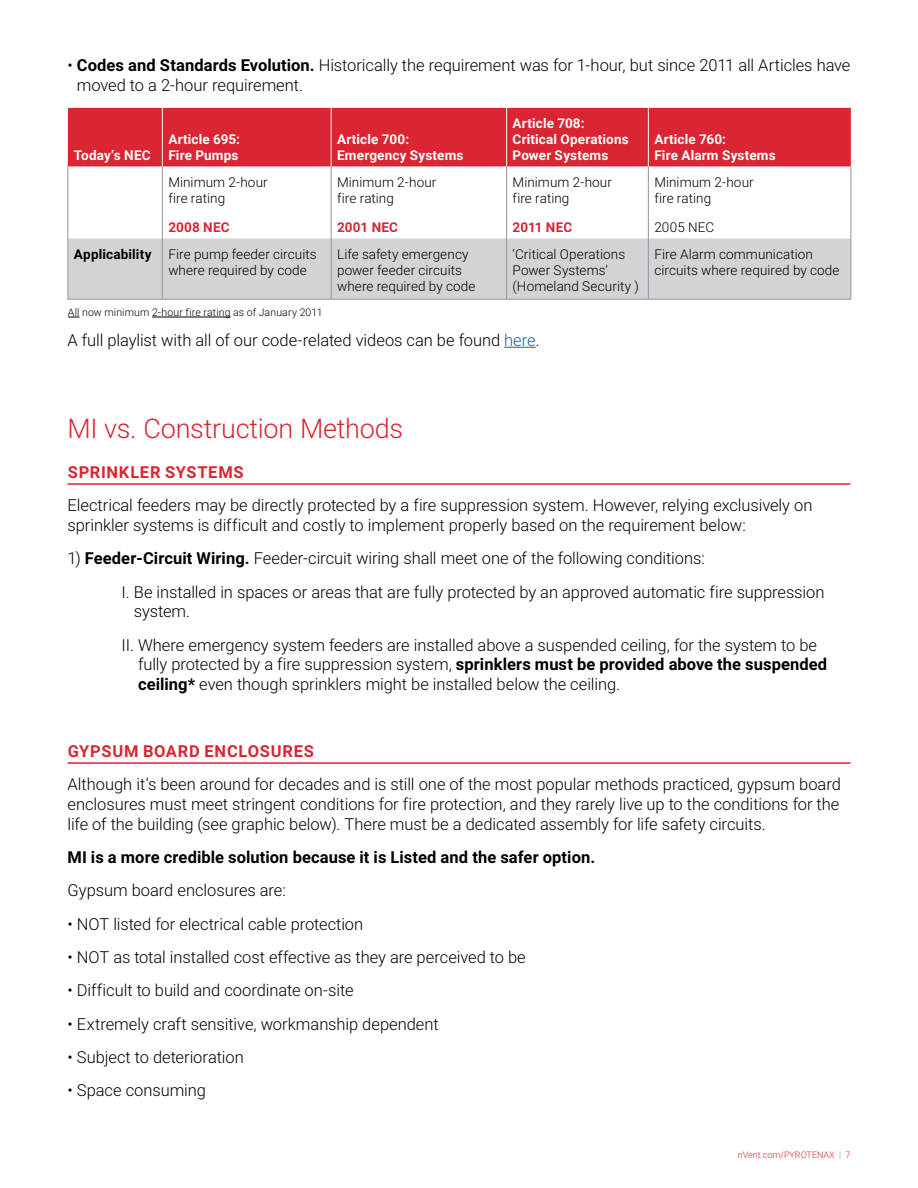
<style>
.page{position:relative;width:918px;height:1188px;background:#fff}
.page>*{position:absolute;margin:0;border:0;box-sizing:border-box;transform-origin:0 0}
.t1{font:300 27px "Roboto";letter-spacing:-.01em;color:#d92632}
.t2{font:300 16.5px/19.8px "Roboto";letter-spacing:-.005em;color:#000}
.t3{font:700 16.5px "Roboto";letter-spacing:.005em;color:#000}
.t4{font:700 16.5px "Roboto";letter-spacing:.045em;color:#d92632}
.t5{font:300 13.5px/16.2px "Roboto";letter-spacing:.005em;color:#000}
.t6{font:700 13.5px/16.2px "Roboto";letter-spacing:.01em;color:#fff}
.t7{font:700 13.5px "Roboto";letter-spacing:.01em;color:#d92632}
.t8{font:700 13.5px "Roboto";letter-spacing:.01em;color:#000}
.t9{font:300 10.5px "Roboto";letter-spacing:.015em;color:#000}
.t10{font:300 9px "Roboto";color:#d92632}
.s1{font-weight:700}
.s2{color:#215e9e}
.s3{color:#90969e}
</style>
<div class="page">
<hr style="left:504px;top:347px;width:32px;height:1px;background:#215e9e">
<hr style="left:68px;top:483px;width:782px;height:2px;background:#d92632">
<hr style="left:68px;top:762px;width:782px;height:2px;background:#d92632">
<div style="left:68px;top:108px;width:783px;height:58px;background:#d92632"></div>
<div style="left:69px;top:238px;width:781px;height:61px;background:#d1d3d4"></div>
<hr style="left:162px;top:108px;width:1px;height:58px;background:#fff">
<hr style="left:331px;top:108px;width:1px;height:58px;background:#fff">
<hr style="left:506px;top:108px;width:1px;height:58px;background:#fff">
<hr style="left:648px;top:108px;width:1px;height:58px;background:#fff">
<hr style="left:68px;top:166px;width:1px;height:72px;background:#90969e">
<hr style="left:162px;top:166px;width:1px;height:72px;background:#90969e">
<hr style="left:331px;top:166px;width:1px;height:72px;background:#90969e">
<hr style="left:506px;top:166px;width:1px;height:72px;background:#90969e">
<hr style="left:648px;top:166px;width:1px;height:72px;background:#90969e">
<hr style="left:850px;top:166px;width:1px;height:72px;background:#90969e">
<hr style="left:68px;top:238px;width:1px;height:61px;background:#90969e">
<hr style="left:162px;top:238px;width:1px;height:61px;background:#90969e">
<hr style="left:331px;top:238px;width:1px;height:61px;background:#90969e">
<hr style="left:506px;top:238px;width:1px;height:61px;background:#90969e">
<hr style="left:648px;top:238px;width:1px;height:61px;background:#90969e">
<hr style="left:850px;top:238px;width:1px;height:61px;background:#90969e">
<hr style="left:68px;top:299px;width:94px;height:1px;background:#90969e">
<hr style="left:162px;top:299px;width:169px;height:1px;background:#90969e">
<hr style="left:331px;top:299px;width:176px;height:1px;background:#90969e">
<hr style="left:507px;top:299px;width:141px;height:1px;background:#90969e">
<hr style="left:648px;top:299px;width:203px;height:1px;background:#90969e">
<svg style="left:68px;top:317px;width:12px;height:1px"></svg>
<hr style="left:152px;top:317px;width:79px;height:1px;background:#000">
<p class="t2" style="left:77px;top:55px;width:775px;text-indent:-9px">• <span class="s1">Codes and Standards Evolution.</span> Historically the requirement was for 1-hour, but since 2011 all Articles have moved to a 2-hour requirement.</p>
<p class="t6" style="left:74px;top:147px;width:78px">Today’s NEC</p>
<p class="t6" style="left:168px;top:131px;width:73px">Article 695:<br>Fire Pumps</p>
<p class="t6" style="left:337px;top:131px;width:128px">Article 700:<br>Emergency Systems</p>
<p class="t5" style="left:168px;top:173px;width:101px">Minimum 2-hour fire rating</p>
<p class="t7" style="left:168px;top:218px;width:63px">2008 NEC</p>
<p class="t5" style="left:337px;top:173px;width:101px">Minimum 2-hour fire rating</p>
<p class="t7" style="left:337px;top:218px;width:62px">2001 NEC</p>
<p class="t6" style="left:513px;top:115px;width:118px">Article 708:<br>Critical Operations<br>Power Systems</p>
<p class="t5" style="left:513px;top:173px;width:101px">Minimum 2-hour fire rating</p>
<p class="t7" style="left:513px;top:218px;width:61px">2011 NEC</p>
<p class="t6" style="left:654px;top:131px;width:123px">Article 760:<br>Fire Alarm Systems</p>
<p class="t5" style="left:654px;top:173px;width:101px">Minimum 2-hour fire rating</p>
<p class="t5" style="left:654px;top:219px;width:61px">2005 NEC</p>
<p class="t8" style="left:74px;top:244px;width:79px">Applicability</p>
<p class="t5" style="left:168px;top:245px;width:150px">Fire pump feeder circuits where required by code</p>
<p class="t5" style="left:337px;top:245px;width:140px">Life safety emergency power feeder circuits where required by code</p>
<p class="t5" style="left:513px;top:245px;width:128px">‘Critical Operations<br>Power Systems’ (Homeland Security )</p>
<p class="t5" style="left:654px;top:245px;width:187px">Fire Alarm communication circuits where required by code</p>
<p class="t9" style="left:68px;top:305px;width:256px">All now minimum 2-hour fire rating as of January 2011</p>
<p class="t2" style="left:68px;top:330px;width:474px">A full playlist with all of our code-related videos can be found <span class="s2">here</span>.</p>
<h1 class="t1" style="left:68px;top:409px;width:337px">MI vs. Construction Methods</h1>
<p class="t4" style="left:68px;top:460px;width:177px">SPRINKLER SYSTEMS</p>
<p class="t2" style="left:67px;top:495px;width:746px">Electrical feeders may be directly protected by a fire suppression system. However, relying exclusively on sprinkler systems is difficult and costly to implement properly based on the requirement below:</p>
<p class="t2" style="left:121px;top:541px;width:704px;line-height:33.3px;text-indent:-54px">1) <span class="s1">Feeder-Circuit Wiring.</span> Feeder-circuit wiring shall meet one of the following conditions:<br>I. Be installed in spaces or areas that are fully protected by an approved automatic fire suppression</p>
<p class="t2" style="left:121px;top:594px;width:697px;line-height:33.3px;text-indent:12px">system.<br>II. Where emergency system feeders are installed above a suspended ceiling, for the system to be</p>
<p class="t2" style="left:138px;top:654px;width:691px">fully protected by a fire suppression system, <span class="s1">sprinklers must be provided above the suspended ceiling*</span> even though sprinklers might be installed below the ceiling.</p>
<p class="t4" style="left:68px;top:739px;width:248px">GYPSUM BOARD ENCLOSURES</p>
<p class="t2" style="left:67px;top:774px;width:775px;text-align:justify">Although it’s been around for decades and is still one of the most popular methods practiced, gypsum board enclosures must meet stringent conditions for fire protection, and they rarely live up to the conditions for the life of the building (see graphic below). There must be a dedicated assembly for life safety circuits.</p>
<p class="t3" style="left:67px;top:846px;width:529px">MI is a more credible solution because it is Listed and the safer option.</p>
<p class="t2" style="left:67px;top:880px;width:220px">Gypsum board enclosures are:</p>
<p class="t2" style="left:67px;top:913px;width:297px">• NOT listed for electrical cable protection</p>
<p class="t2" style="left:67px;top:947px;width:460px">• NOT as total installed cost effective as they are perceived to be</p>
<p class="t2" style="left:67px;top:980px;width:288px">• Difficult to build and coordinate on-site</p>
<p class="t2" style="left:67px;top:1013px;width:373px">• Extremely craft sensitive, workmanship dependent</p>
<p class="t2" style="left:67px;top:1046px;width:178px">• Subject to deterioration</p>
<p class="t2" style="left:67px;top:1080px;width:140px">• Space consuming</p>
<p class="t10" style="left:738px;top:1149px;width:114px">nVent.com/PYROTENAX <span class="s3">|</span> 7</p>
</div>
